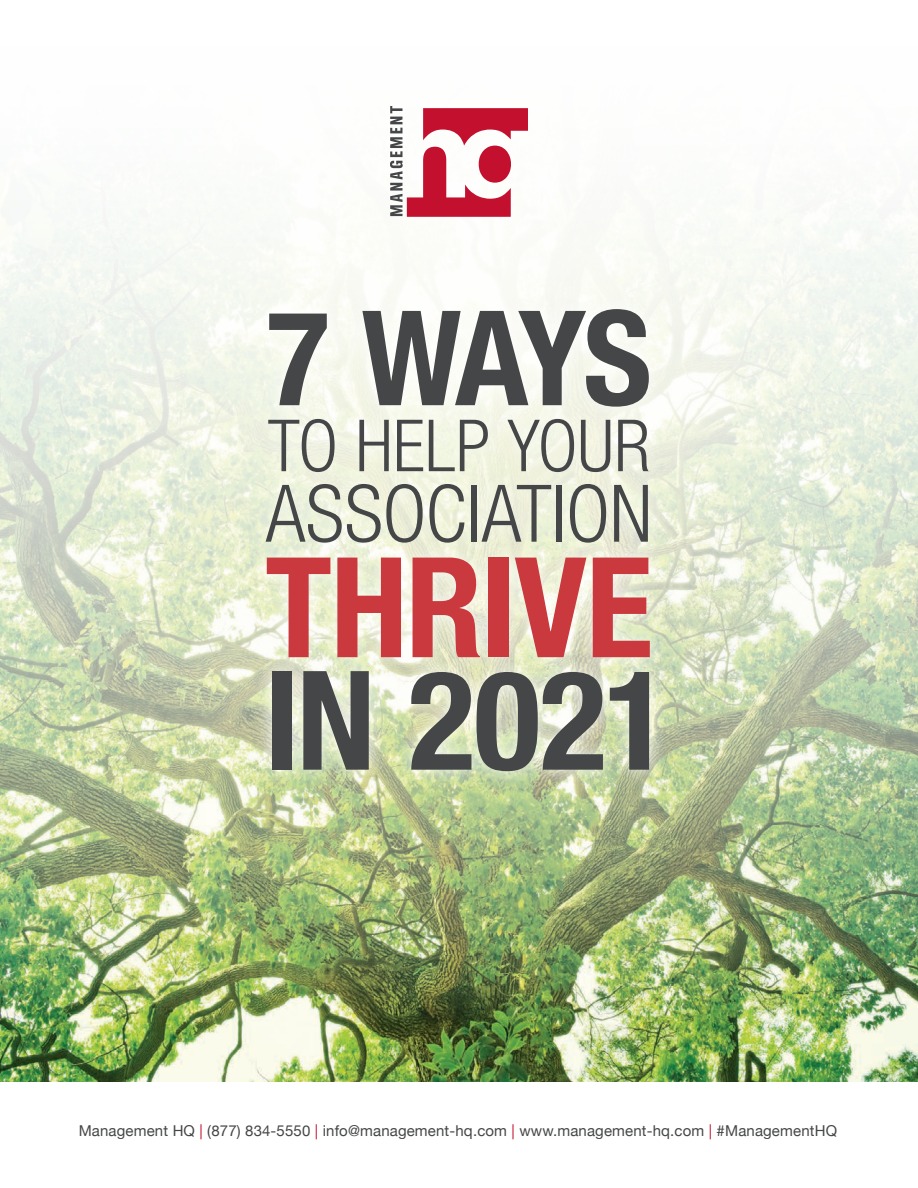
<style>
.page{position:relative;width:918px;height:1188px;background:#fff}
.page>*{position:absolute;margin:0;border:0;box-sizing:border-box;transform-origin:0 0}
.headings{font:700 condensed 139.5px "Helvetica Neue";letter-spacing:-.01em;color:#ca393e}
.headings-2{font:700 condensed 138px "Helvetica Neue";letter-spacing:-.01em;color:#454647}
.headings-3{font:700 condensed 132px "Helvetica Neue";color:#454647}
.headings-4{font:300 condensed 79.5px "Helvetica Neue LT Std";letter-spacing:-.005em;color:#454647}
.headings-5{font:300 condensed 72px "Helvetica Neue LT Std";color:#454647}
.t1{font:15px "Helvetica Neue";letter-spacing:.01em;color:#454647}
.s1{color:#c3102f}
</style>
<div class="page">
<img style="left:0;top:221px;width:918px;height:860px">
<svg style="left:248px;top:291px;width:421px;height:499px"></svg>
<svg style="left:390px;top:106px;width:138px;height:111px"></svg>
<p class="headings-3" style="left:266px;top:249px;width:387px">7 WAYS</p>
<p class="headings-5" style="left:268px;top:404px;width:384px">TO HELP YOUR</p>
<p class="headings-4" style="left:266px;top:468px;width:388px">ASSOCIATION</p>
<p class="headings" style="left:265px;top:492px;width:389px">THRIVE</p>
<p class="headings-2" style="left:264px;top:606px;width:408px">IN 2021</p>
<p class="t1" style="left:79px;top:1120px;width:760px">Management HQ <span class="s1">|</span> (877) 834-5550 <span class="s1">|</span> info@management-hq.com <span class="s1">|</span> www.management-hq.com <span class="s1">|</span> #ManagementHQ</p>
</div>
